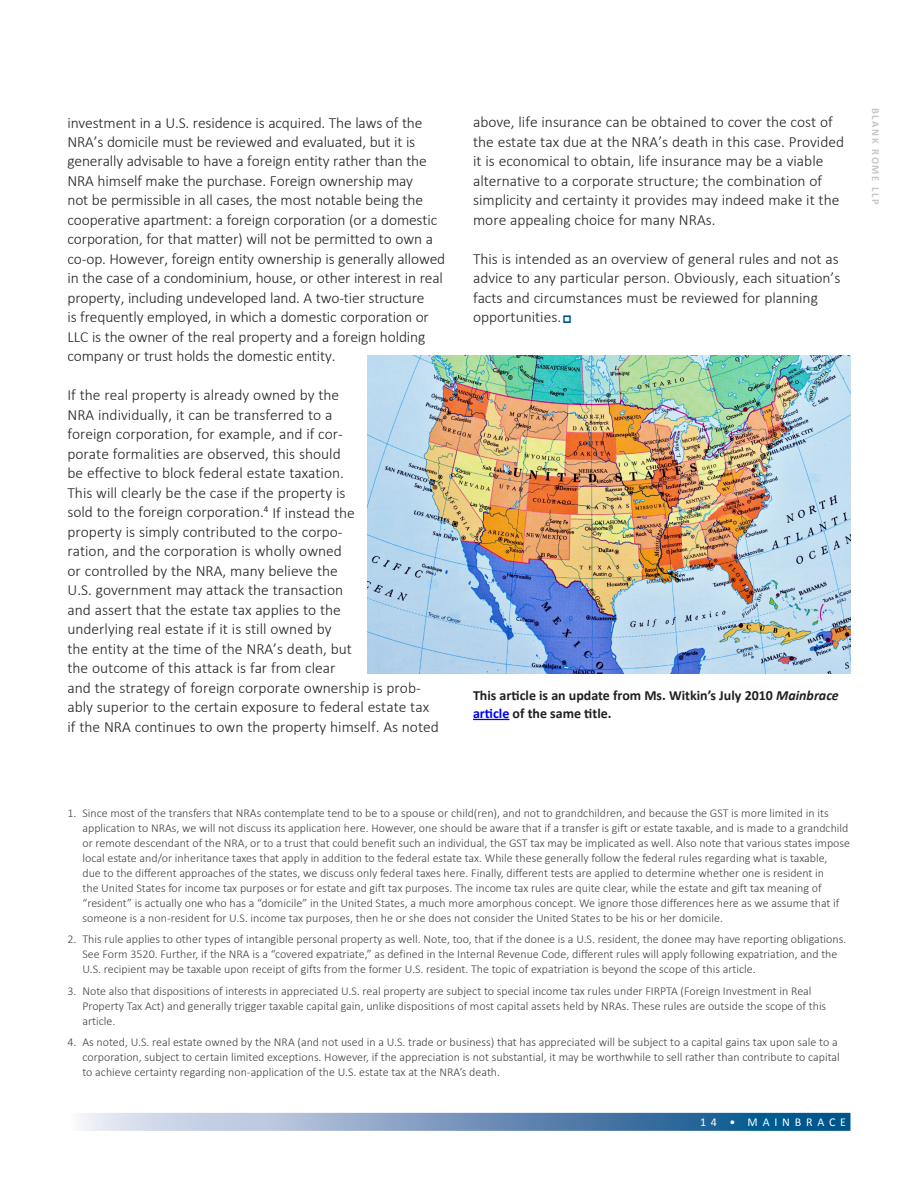
<style>
.page{position:relative;width:918px;height:1188px;background:#fff}
.page>*{position:absolute;margin:0;border:0;box-sizing:border-box;transform-origin:0 0}
.t1{font:300 15.45px/19.5px "Calibri";color:#231f20}
.t2{font:700 13.95px/18px "Calibri";color:#231f20}
.t3{font:300 12px/15px "Calibri";color:#414042}
.t4{font:12px "Calibri";letter-spacing:.4em;color:#fff}
.t5{font:700 10.5px "Calibri";letter-spacing:.15em;color:#c9c5c2}
.s1{font-style:italic}
.s2{color:#0000fa}
</style>
<div class="page">
<svg style="left:80px;top:1113px;width:770px;height:18px;background:#7398bc"></svg>
<img style="left:368px;top:355px;width:482px;height:318px">
<hr style="left:473px;top:719px;width:36px;height:1px;background:#0000fa">
<p class="t1" style="left:68px;top:112px;width:379px">investment in a U.S. residence is acquired. The laws of the NRA’s domicile must be reviewed and evaluated, but it is generally advisable to have a foreign entity rather than the NRA himself make the purchase. Foreign ownership may<br>not be permissible in all cases, the most notable being the cooperative apartment: a foreign corporation (or a domestic corporation, for that matter) will not be permitted to own a co-op. However, foreign entity ownership is generally allowed in the case of a condominium, house, or other interest in real property, including undeveloped land. A two-tier structure<br>is frequently employed, in which a domestic corporation or LLC is the owner of the real property and a foreign holding company or trust holds the domestic entity.</p>
<p class="t1" style="left:68px;top:385px;width:373px">If the real property is already owned by the<br>NRA individually, it can be transferred to a<br>foreign corporation, for example, and if cor-<br>porate formalities are observed, this should<br>be effective to block federal estate taxation.<br>This will clearly be the case if the property is<br>sold to the foreign corporation.<sup>4</sup> If instead the<br>property is simply contributed to the corpo-<br>ration, and the corporation is wholly owned<br>or controlled by the NRA, many believe the<br>U.S. government may attack the transaction<br>and assert that the estate tax applies to the<br>underlying real estate if it is still owned by<br>the entity at the time of the NRA’s death, but<br>the outcome of this attack is far from clear<br>and the strategy of foreign corporate ownership is prob&shy;ably superior to the certain exposure to federal estate tax if the NRA continues to own the property himself. As noted</p>
<p class="t1" style="left:473px;top:112px;width:373px">above, life insurance can be obtained to cover the cost of the estate tax due at the NRA’s death in this case. Provided it is economical to obtain, life insurance may be a viable alternative to a corporate structure; the combination of simplicity and certainty it provides may indeed make it the more appealing choice for many NRAs.</p>
<p class="t1" style="left:473px;top:249px;width:369px">This is intended as an overview of general rules and not as advice to any particular person. Obviously, each situation’s facts and circumstances must be reviewed for planning opportunities.</p>
<p class="t2" style="left:473px;top:687px;width:367px">This article is an update from Ms. Witkin’s July 2010 <span class="s1">Mainbrace </span><span class="s2">article</span> of the same title.</p>
<p class="t5" style="left:882px;top:108px;width:98px;rotate:90deg">BLANK ROME LLP</p>
<p class="t3" style="left:82px;top:805px;width:769px;text-indent:-15px">1. Since most of the transfers that NRAs contemplate tend to be to a spouse or child(ren), and not to grandchildren, and because the GST is more limited in its application to NRAs, we will not discuss its application here. However, one should be aware that if a transfer is gift or estate taxable, and is made to a grandchild or remote descendant of the NRA, or to a trust that could benefit such an individual, the GST tax may be implicated as well. Also note that various states impose local estate and/or inheritance taxes that apply in addition to the federal estate tax. While these generally follow the federal rules regarding what is taxable,<br>due to the different approaches of the states, we discuss only federal taxes here. Finally, different tests are applied to determine whether one is resident in<br>the United States for income tax purposes or for estate and gift tax purposes. The income tax rules are quite clear, while the estate and gift tax meaning of “resident” is actually one who has a “domicile” in the United States, a much more amorphous concept. We ignore those differences here as we assume that if someone is a non-resident for U.S. income tax purposes, then he or she does not consider the United States to be his or her domicile.</p>
<p class="t3" style="left:82px;top:932px;width:765px;text-indent:-15px">2. This rule applies to other types of intangible personal property as well. Note, too, that if the donee is a U.S. resident, the donee may have reporting obligations.<br>See Form 3520. Further, if the NRA is a “covered expatriate,” as defined in the Internal Revenue Code, different rules will apply following expatriation, and the<br>U.S. recipient may be taxable upon receipt of gifts from the former U.S. resident. The topic of expatriation is beyond the scope of this article.</p>
<p class="t3" style="left:82px;top:983px;width:745px;text-indent:-15px">3. Note also that dispositions of interests in appreciated U.S. real property are subject to special income tax rules under FIRPTA (Foreign Investment in Real<br>Property Tax Act) and generally trigger taxable capital gain, unlike dispositions of most capital assets held by NRAs. These rules are outside the scope of this article.</p>
<p class="t3" style="left:82px;top:1035px;width:759px;text-indent:-15px">4. As noted, U.S. real estate owned by the NRA (and not used in a U.S. trade or business) that has appreciated will be subject to a capital gains tax upon sale to a corporation, subject to certain limited exceptions. However, if the appreciation is not substantial, it may be worthwhile to sell rather than contribute to capital to achieve certainty regarding non-application of the U.S. estate tax at the NRA’s death.</p>
<p class="t4" style="left:700px;top:1115px;width:148px">14 • MAINBRACE</p>
</div>
